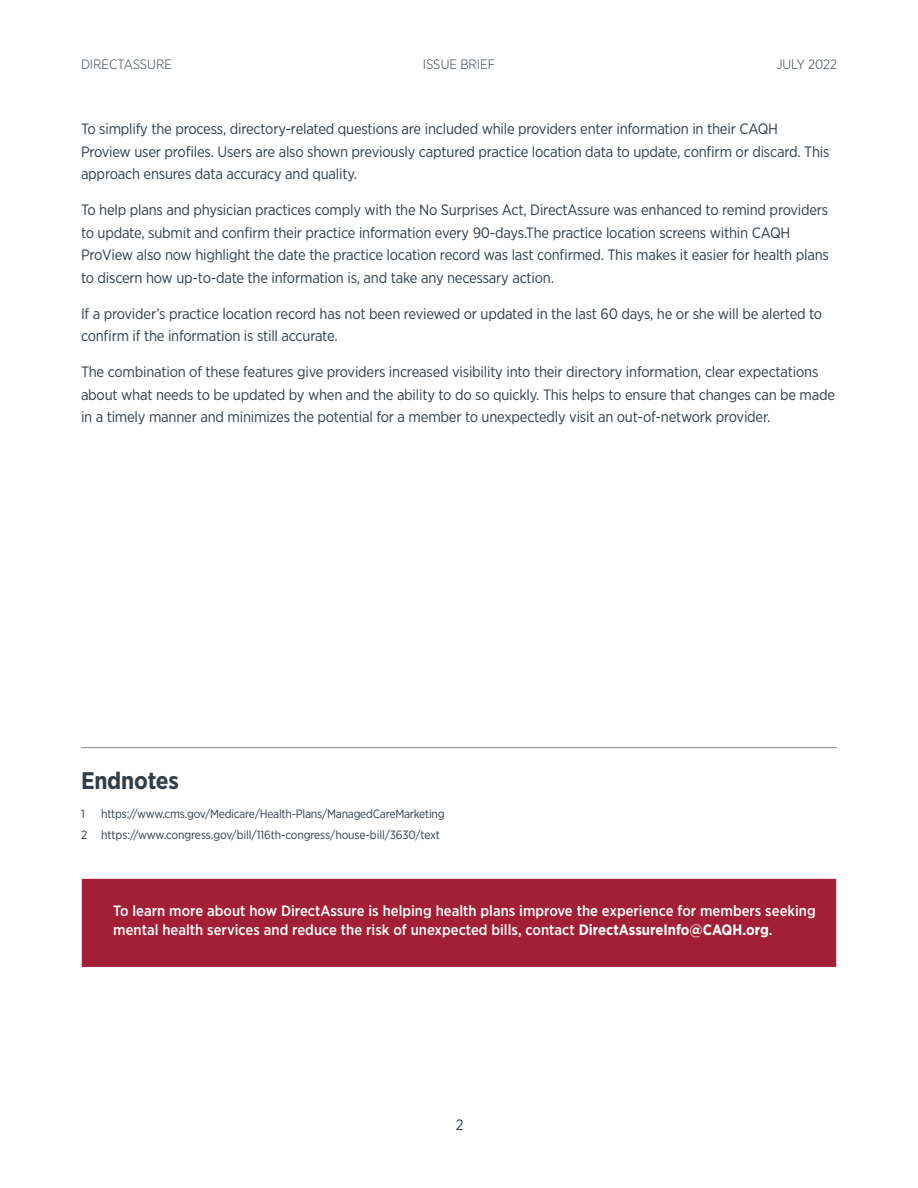
<style>
.page{position:relative;width:918px;height:1188px;background:#fff}
.page>*{position:absolute;margin:0;border:0;box-sizing:border-box;transform-origin:0 0}
.t1{font:700 24px "Gotham Narrow";letter-spacing:-.01em;color:#303e49}
.Body{font:15px/22.5px "Gotham Narrow";letter-spacing:-.015em;color:#303e49}
.Body-2{font:500 15px/19.5px "Gotham Narrow";color:#fff}
.t2{font:300 13.5px "Gotham Narrow";color:#303e49}
.t3{font:12px "Gotham Narrow";letter-spacing:-.02em;color:#303e49}
.s1{font-weight:700}
</style>
<div class="page">
<div style="left:81px;top:878px;width:756px;height:90px;background:#a31f35;border:1px solid #fff"></div>
<hr style="left:81px;top:747px;width:756px;height:1px;background:#8b8c8e">
<p class="t2" style="left:81px;top:56px;width:93px">DIRECTASSURE</p>
<p class="t2" style="left:423px;top:56px;width:74px">ISSUE BRIEF</p>
<p class="t2" style="left:776px;top:56px;width:62px">JULY 2022</p>
<p class="Body" style="left:81px;top:117px;width:750px">To simplify the process, directory-related questions are included while providers enter information in their CAQH<br>Proview user profiles. Users are also shown previously captured practice location data to update, confirm or discard. This approach ensures data accuracy and quality.</p>
<p class="Body" style="left:81px;top:198px;width:749px">To help plans and physician practices comply with the No Surprises Act, DirectAssure was enhanced to remind providers to update, submit and confirm their practice information every 90-days.The practice location screens within CAQH ProView also now highlight the date the practice location record was last confirmed. This makes it easier for health plans to discern how up-to-date the information is, and take any necessary action.</p>
<p class="Body" style="left:81px;top:302px;width:743px">If a provider’s practice location record has not been reviewed or updated in the last 60 days, he or she will be alerted to confirm if the information is still accurate.</p>
<p class="Body" style="left:81px;top:360px;width:756px">The combination of these features give providers increased visibility into their directory information, clear expectations about what needs to be updated by when and the ability to do so quickly. This helps to ensure that changes can be made in a timely manner and minimizes the potential for a member to unexpectedly visit an out-of-network provider.</p>
<h1 class="t1" style="left:81px;top:765px;width:99px">Endnotes</h1>
<p class="t3" style="left:81px;top:806px;width:5px">1</p>
<p class="t3" style="left:101px;top:806px;width:345px">https://www.cms.gov/Medicare/Health-Plans/ManagedCareMarketing</p>
<p class="t3" style="left:81px;top:828px;width:361px">2 https://www.congress.gov/bill/116th-congress/house-bill/3630/text</p>
<p class="Body-2" style="left:113px;top:901px;width:704px">To learn more about how DirectAssure is helping health plans improve the experience for members seeking mental health services and reduce the risk of unexpected bills, contact <span class="s1">DirectAssureInfo@CAQH.org</span>.</p>
<p class="Body" style="left:456px;top:1114px;width:9px">2</p>
</div>
